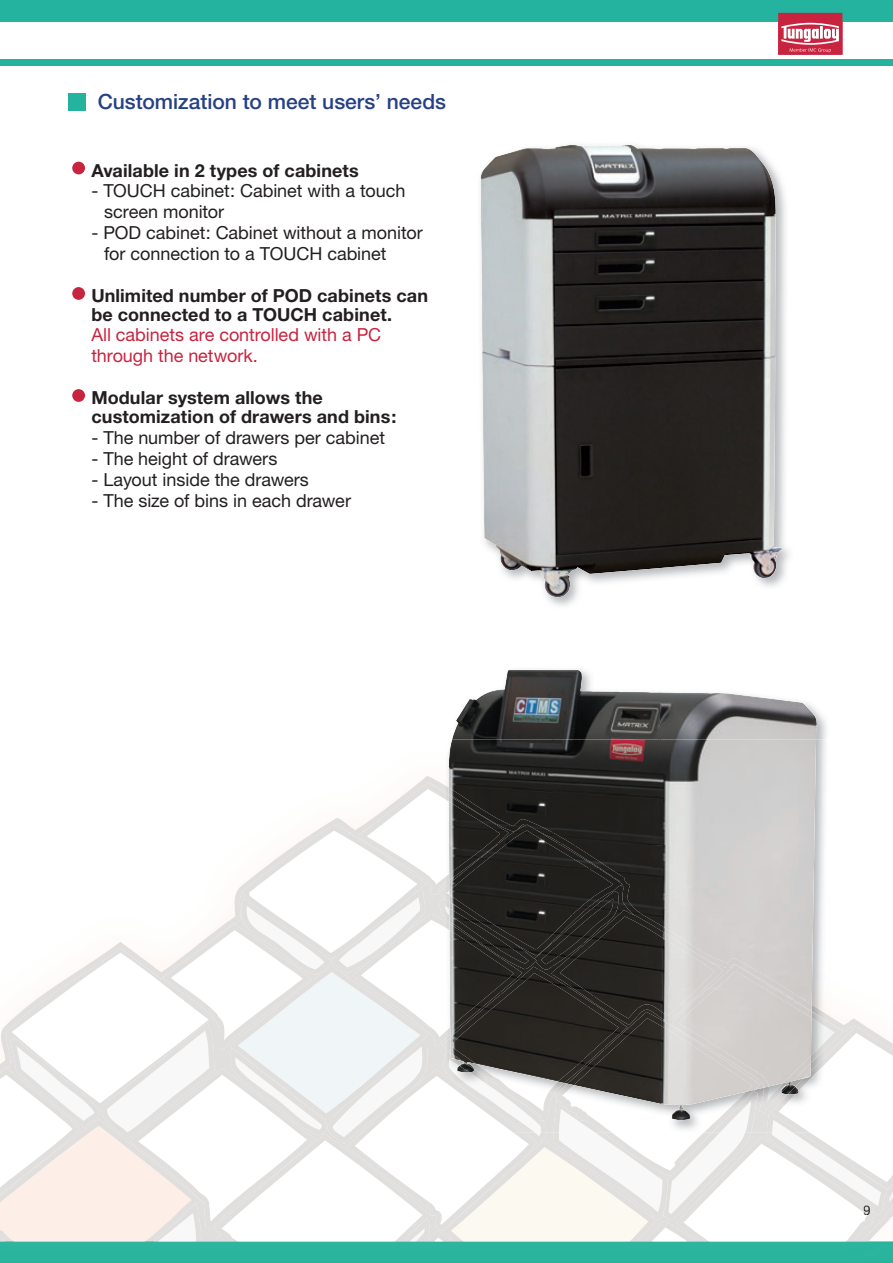
<style>
.page{position:relative;width:893px;height:1263px;background:#fff}
.page>*{position:absolute;margin:0;border:0;box-sizing:border-box;transform-origin:0 0}
.t1{font:500 21px "Helvetica Neue";color:#264085}
.t2{font:18px/21px "Helvetica Neue";color:#231f20}
.t3{font:700 18px/19.5px "Helvetica Neue";letter-spacing:.005em;color:#231f20}
.t4{font:18px/21px "Helvetica Neue";letter-spacing:-.005em;color:#c8233f}
.t5{font:13.5px "Helvetica Neue";color:#231f20}
</style>
<div class="page">
<div style="left:0;top:0;width:893px;height:21px;background:#24b39e"></div>
<div style="left:0;top:60px;width:893px;height:6px;background:#24b39e"></div>
<div style="left:0;top:1242px;width:893px;height:21px;background:#2cb49e"></div>
<div style="left:68px;top:94px;width:17px;height:17px;background:#24b39e"></div>
<svg style="left:778px;top:13px;width:64px;height:42px;background:#d55a6f"></svg>
<img style="left:480px;top:145px;width:302px;height:301px">
<img style="left:481px;top:446px;width:150px;height:151px">
<img style="left:631px;top:446px;width:151px;height:133px">
<img style="left:452px;top:670px;width:209px;height:70px">
<img style="left:661px;top:691px;width:156px;height:49px">
<img style="left:449px;top:740px;width:104px;height:43px">
<img style="left:553px;top:740px;width:210px;height:43px">
<div style="left:763px;top:740px;width:53px;height:43px;background:#cdcccb"></div>
<svg style="left:0;top:783px;width:893px;height:459px"></svg>
<img style="left:788px;top:1093px;width:23px;height:1px">
<div style="left:723px;top:964px;width:89px;height:86px;background:#d0cdcb"></div>
<img style="left:752px;top:1050px;width:60px;height:43px">
<img style="left:574px;top:1092px;width:134px;height:28px">
<img style="left:707px;top:1092px;width:45px;height:10px">
<img style="left:567px;top:1012px;width:194px;height:80px">
<img style="left:450px;top:1006px;width:127px;height:76px">
<img style="left:577px;top:1019px;width:6px;height:39px">
<img style="left:450px;top:967px;width:89px;height:77px">
<img style="left:539px;top:968px;width:21px;height:38px">
<img style="left:583px;top:1019px;width:44px;height:49px">
<img style="left:450px;top:1044px;width:28px;height:26px">
<img style="left:557px;top:1058px;width:26px;height:25px">
<img style="left:560px;top:916px;width:155px;height:103px">
<img style="left:623px;top:910px;width:67px;height:39px">
<img style="left:551px;top:956px;width:43px;height:48px">
<img style="left:637px;top:948px;width:86px;height:77px">
<img style="left:594px;top:995px;width:43px;height:30px">
<img style="left:493px;top:868px;width:43px;height:55px">
<img style="left:600px;top:857px;width:13px;height:11px">
<img style="left:509px;top:825px;width:91px;height:43px">
<img style="left:449px;top:881px;width:44px;height:43px">
<img style="left:536px;top:868px;width:87px;height:88px">
<img style="left:492px;top:923px;width:44px;height:33px">
<img style="left:449px;top:924px;width:73px;height:110px">
<img style="left:449px;top:795px;width:60px;height:86px">
<div style="left:72px;top:162px;width:13px;height:12px;background:#c8233f;border-radius:50%"></div>
<div style="left:72px;top:389px;width:13px;height:13px;background:#c8233f;border-radius:50%"></div>
<div style="left:72px;top:287px;width:13px;height:13px;background:#c8233f;border-radius:50%"></div>
<p class="t1" style="left:98px;top:95px;width:350px">Customization to meet users’ needs</p>
<p class="t3" style="left:91px;top:163px;width:269px">Available in 2 types of cabinets</p>
<p class="t2" style="left:104px;top:181px;width:303px;text-indent:-13px">- TOUCH cabinet: Cabinet with a touch screen monitor</p>
<p class="t2" style="left:104px;top:223px;width:320px;text-indent:-13px">- POD cabinet: Cabinet without a monitor for connection to a TOUCH cabinet</p>
<p class="t3" style="left:91px;top:287px;width:338px">Unlimited number of POD cabinets can be connected to a TOUCH cabinet.</p>
<p class="t4" style="left:91px;top:325px;width:291px">All cabinets are controlled with a PC through the network.</p>
<p class="t3" style="left:91px;top:389px;width:306px">Modular system allows the customization of drawers and bins:</p>
<p class="t2" style="left:91px;top:429px;width:295px">- The number of drawers per cabinet</p>
<p class="t2" style="left:91px;top:450px;width:188px">- The height of drawers</p>
<p class="t2" style="left:91px;top:471px;width:219px">- Layout inside the drawers</p>
<p class="t2" style="left:91px;top:492px;width:261px">- The size of bins in each drawer</p>
<p class="t5" style="left:863px;top:1205px;width:9px">9</p>
</div>
